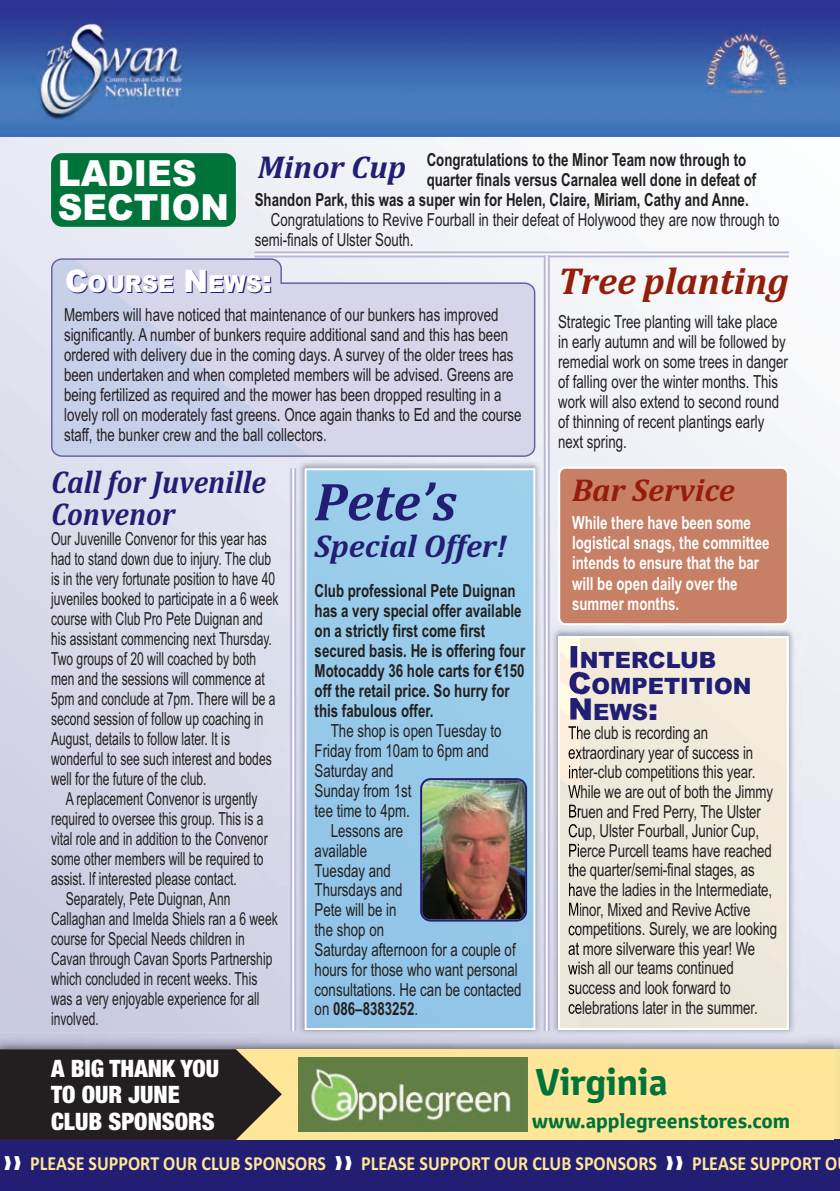
<style>
.page{position:relative;width:840px;height:1191px;background:#fff}
.page>*{position:absolute;margin:0;border:0;box-sizing:border-box;transform-origin:0 0}
.t1{font:italic 700 54px "Cambria";color:#221e73}
.t2{font:italic 700 38px "Cambria";color:#941e09}
.t3{font:900 36px/34px "Arial";color:#fff;scale:.95 1}
.t4{font:700 36px "Toyota Text";color:#00733b}
.t5{font:italic 700 32px/32px "Cambria";color:#221e73;scale:.91 1}
.t6{font:italic 700 32px "Cambria";color:#221e73}
.t7{font:italic 700 32px "Cambria";color:#941e09}
.t8{font:900 condensed 24px/26.8px "Helvetica Neue";color:#fff}
.t9{font:900 23.2px "Arial";color:#221e73;scale:.95 1}
.t10{font:900 22.4px/26px "Arial";color:#221e73}
.t11{font:700 20px "Calibri";color:#ffe698;scale:.9 1}
.t12{font:700 20px "Toyota Text";color:#00733b}
.t13{font:18px/19.6px "Arial Narrow";color:#231f20;scale:.9 1}
.t14{font:18px/20px "Arial Narrow";color:#231f20;scale:.82 1}
.t15{font:700 18px/20px "Arial Narrow";color:#231f20;scale:.9 1}
.t16{font:700 18px/20px "Arial Narrow";color:#fff;scale:.9 1}
.s1{font-size:31px}
.s2{font-size:31px;color:#fff}
.s3{font-weight:400}
.s4{font-size:30px}
.s5{color:#fff}
</style>
<div class="page">
<img style="left:0;top:136px;width:839px;height:913px">
<img style="left:0;top:0;width:839px;height:136px">
<div style="left:0;top:1049px;width:839px;height:142px;background:#ffe698"></div>
<div style="left:0;top:1140px;width:839px;height:51px;background:#221e73"></div>
<img style="left:834px;top:1032px;width:5px;height:108px">
<img style="left:298px;top:1057px;width:229px;height:74px">
<svg style="left:0;top:1049px;width:282px;height:91px;background:#332e29"></svg>
<div style="left:51px;top:153px;width:185px;height:74px;background:#00733b;border-radius:11px"></div>
<img style="left:579px;top:624px;width:227px;height:418px">
<div style="left:579px;top:639px;width:206px;height:388px;background:#f0e9db"></div>
<div style="left:557px;top:636px;width:231px;height:394px;border:2px solid #fff"></div>
<img style="left:261px;top:455px;width:318px;height:588px">
<img style="left:540px;top:1032px;width:39px;height:10px">
<img style="left:557px;top:636px;width:22px;height:394px">
<img style="left:570px;top:646px;width:9px;height:22px">
<img style="left:569px;top:671px;width:10px;height:23px">
<img style="left:570px;top:698px;width:9px;height:22px">
<svg style="left:568px;top:726px;width:11px;height:13px"></svg>
<svg style="left:568px;top:748px;width:11px;height:11px"></svg>
<img style="left:568px;top:765px;width:11px;height:14px">
<svg style="left:568px;top:785px;width:11px;height:13px"></svg>
<svg style="left:568px;top:804px;width:11px;height:13px"></svg>
<img style="left:568px;top:824px;width:11px;height:14px">
<svg style="left:569px;top:844px;width:10px;height:13px"></svg>
<img style="left:568px;top:863px;width:11px;height:14px">
<svg style="left:568px;top:883px;width:11px;height:13px"></svg>
<img style="left:568px;top:902px;width:11px;height:14px">
<svg style="left:568px;top:924px;width:11px;height:12px"></svg>
<svg style="left:568px;top:942px;width:11px;height:13px"></svg>
<svg style="left:568px;top:961px;width:11px;height:13px"></svg>
<svg style="left:568px;top:984px;width:11px;height:10px"></svg>
<svg style="left:568px;top:1003px;width:11px;height:10px"></svg>
<div style="left:307px;top:471px;width:225px;height:556px;background:#97cae9"></div>
<div style="left:304px;top:468px;width:231px;height:562px;border:2px solid #fff"></div>
<svg style="left:51px;top:258px;width:484px;height:199px;background:#d1d2e8"></svg>
<img style="left:420px;top:778px;width:107px;height:143px">
<div style="left:557px;top:466px;width:231px;height:159px;background:#c78066"></div>
<svg style="left:254px;top:251px;width:534px;height:6px;background:#c8c4e0"></svg>
<hr style="left:254px;top:253px;width:534px;height:2px;background:#fff">
<svg style="left:543px;top:255px;width:6px;height:776px;background:#cfcce4"></svg>
<hr style="left:545px;top:255px;width:2px;height:776px;background:#fff">
<div style="left:290px;top:468px;width:6px;height:563px;background:#c3bddd"></div>
<hr style="left:292px;top:468px;width:2px;height:563px;background:#fff">
<h3 class="t3" style="left:58px;top:157px;width:181px">LADIES<br>SECTION</h3>
<p class="t15" style="left:426px;top:150px;width:356px">Congratulations to the Minor team now through to</p>
<p class="t15" style="left:426px;top:170px;width:367px">quarter finals versus Carnalea well done in defeat of</p>
<p class="t15" style="left:254px;top:190px;width:550px">shandon Park, this was a super win for Helen, Claire, Miriam, Cathy and anne.</p>
<p class="t13" style="left:254px;top:210px;width:584px;text-indent:16px">Congratulations to Revive Fourball in their defeat of Holywood they are now through to semi-finals of Ulster South.</p>
<h3 class="t6" style="left:257px;top:148px;width:150px">Minor Cup</h3>
<p class="t9" style="left:66px;top:271px;width:218px"><span class="s1">C</span>OURSE <span class="s1">N</span>EWS<span class="s2">:</span></p>
<p class="t13" style="left:64px;top:305px;width:509px">Members will have noticed that maintenance of our bunkers has improved significantly. A number of bunkers require additional sand and this has been ordered with delivery due in the coming days. A survey of the older trees has been undertaken and when completed members will be advised. Greens are being fertilized as required and the mower has been dropped resulting in a lovely roll on moderately fast greens. Once again thanks to Ed and the course staff, the bunker crew and the ball collectors.</p>
<h3 class="t5" style="left:51px;top:466px;width:237px">Call for Juvenille<br>Convenor</h3>
<p class="t14" style="left:51px;top:529px;width:279px">Our Juvenille Convenor for this year has had to stand down due to injury. The club is in the very fortunate position to have 40 juveniles booked to participate in a 6 week course with Club Pro Pete Duignan and his assistant commencing next Thursday.<br>Two groups of 20 will coached by both men and the sessions will commence at 5pm and conclude at 7pm. There will be a second session of follow up coaching in August, details to follow later. It is wonderful to see such interest and bodes well for the future of the club.</p>
<p class="t14" style="left:66px;top:789px;width:235px">A replacement Convenor is urgently</p>
<p class="t14" style="left:51px;top:809px;width:260px">required to oversee this group. This is a</p>
<p class="t14" style="left:51px;top:829px;width:265px">vital role and in addition to the Convenor</p>
<p class="t14" style="left:51px;top:849px;width:260px">some other members will be required to</p>
<p class="t14" style="left:51px;top:869px;width:228px">assist. If interested please contact.</p>
<p class="t14" style="left:66px;top:889px;width:202px">Separately, Pete Duignan, Ann</p>
<p class="t14" style="left:51px;top:909px;width:278px">Callaghan and Imelda Shiels ran a 6 week</p>
<p class="t14" style="left:51px;top:929px;width:238px">course for Special Needs children in</p>
<p class="t14" style="left:51px;top:949px;width:271px">Cavan through Cavan Sports Partnership</p>
<p class="t14" style="left:51px;top:969px;width:253px">which concluded in recent weeks. This</p>
<p class="t14" style="left:51px;top:989px;width:256px">was a very enjoyable experience for all</p>
<p class="t14" style="left:51px;top:1009px;width:60px">involved.</p>
<h1 class="t1" style="left:314px;top:470px;width:143px">Pete’s</h1>
<h3 class="t6" style="left:314px;top:527px;width:194px">Special Offer!</h3>
<p class="t15" style="left:314px;top:581px;width:235px">Club professional Pete Duignan has a very special offer available on a strictly first come first secured basis. He is offering four<br>Motocaddy 36 hole carts for €150 off the retail price. so hurry for this fabulous offer.</p>
<p class="t13" style="left:330px;top:721px;width:191px">The shop is open Tuesday to</p>
<p class="t13" style="left:314px;top:741px;width:195px">Friday from 10am to 6pm and</p>
<p class="t13" style="left:314px;top:761px;width:89px">Saturday and</p>
<p class="t13" style="left:314px;top:781px;width:109px">Sunday from 1st</p>
<p class="t13" style="left:314px;top:801px;width:107px">tee time to 4pm.</p>
<p class="t13" style="left:330px;top:821px;width:82px">Lessons are</p>
<p class="t13" style="left:314px;top:841px;width:60px">available</p>
<p class="t13" style="left:314px;top:860px;width:86px">Tuesday and</p>
<p class="t13" style="left:314px;top:880px;width:99px">Thursdays and</p>
<p class="t13" style="left:314px;top:900px;width:93px">Pete will be in</p>
<p class="t13" style="left:314px;top:920px;width:79px">the shop on</p>
<p class="t13" style="left:314px;top:940px;width:225px">Saturday afternoon for a couple of</p>
<p class="t13" style="left:314px;top:959px;width:227px">hours for those who want personal</p>
<p class="t13" style="left:314px;top:979px;width:231px">consultations. He can be contacted</p>
<p class="t15" style="left:314px;top:999px;width:116px"><span class="s3">on</span> 086–8383252<span class="s3">.</span></p>
<h2 class="t2" style="left:557px;top:258px;width:232px">Tree planting</h2>
<p class="t13" style="left:557px;top:312px;width:257px">Strategic Tree planting will take place in early autumn and will be followed by remedial work on some trees in danger of falling over the winter months. This work will also extend to second round of thinning of recent plantings early next spring.</p>
<h3 class="t7" style="left:571px;top:472px;width:164px">Bar Service</h3>
<p class="t16" style="left:571px;top:513px;width:221px">While there have been some logistical snags, the committee intends to ensure that the bar will be open daily over the summer months.</p>
<p class="t10" style="left:567px;top:647px;width:185px"><span class="s4">I</span>NTERCLUB<br><span class="s4">C</span>OMPETITION<br><span class="s4">N</span>EWS<span class="s4">:</span></p>
<p class="t13" style="left:567px;top:723px;width:234px">The club is recording an extraordinary year of success in inter-club competitions this year.<br>While we are out of both the Jimmy<br>Bruen and Fred Perry, The Ulster<br>Cup, Ulster Fourball, Junior Cup,<br>Pierce Purcell teams have reached the quarter/semi-final stages, as have the ladies in the Intermediate,<br>Minor, Mixed and Revive Active competitions. Surely, we are looking at more silverware this year! We wish all our teams continued success and look forward to celebrations later in the summer.</p>
<h3 class="t8" style="left:51px;top:1054px;width:169px">A BIG THANK YOU<br>TO OUR JUNE<br>CLUB SPONSORS</h3>
<h3 class="t4" style="left:535px;top:1058px;width:134px">Virginia</h3>
<p class="t12" style="left:531px;top:1108px;width:260px">www.applegreenstores.com</p>
<p class="t11" style="left:4px;top:1151px;width:926px"><span class="s5">❱❱</span> PLEASE SUPPORT OUR CLUB SPONSORS <span class="s5">❱❱</span> PLEASE SUPPORT OUR CLUB SPONSORS <span class="s5">❱❱</span> PLEASE SUPPORT O</p>
</div>
